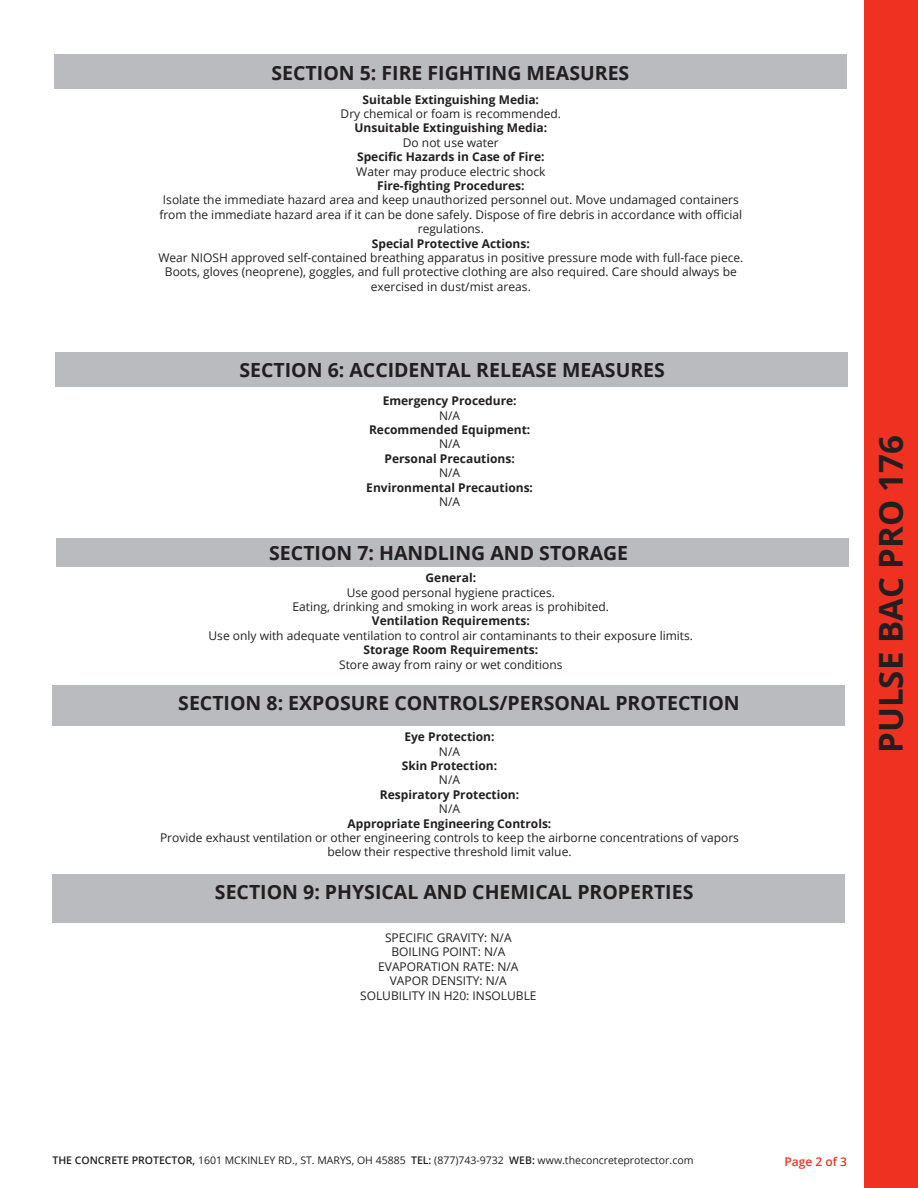
<style>
.page{position:relative;width:918px;height:1188px;background:#fff}
.page>*{position:absolute;margin:0;border:0;box-sizing:border-box;transform-origin:0 0}
.t1{font:700 33px "Open Sans";color:#231f20}
.t2{font:700 19.5px "Open Sans";color:#231f20}
.t3{font:12px "Open Sans";color:#231f20}
.t4{font:700 12px "Open Sans";color:#231f20}
.t5{font:600 12px "Open Sans";color:#ef3122}
.t6{font:10.5px "Open Sans";color:#231f20}
.s1{font-weight:600}
</style>
<div class="page">
<div style="left:864px;top:0;width:54px;height:1188px;background:#ef3122"></div>
<div style="left:55px;top:54px;width:792px;height:34px;background:#babbbe"></div>
<div style="left:56px;top:353px;width:792px;height:34px;background:#babbbe"></div>
<div style="left:56px;top:538px;width:792px;height:28px;background:#babbbe"></div>
<div style="left:52px;top:685px;width:792px;height:41px;background:#babbbe"></div>
<div style="left:52px;top:874px;width:792px;height:49px;background:#babbbe"></div>
<p class="t2" style="left:272px;top:59px;width:359px">SECTION 5: FIRE FIGHTING MEASURES</p>
<p class="t4" style="left:363px;top:91px;width:178px">Suitable Extinguishing Media:</p>
<p class="t3" style="left:341px;top:105px;width:222px">Dry chemical or foam is recommended.</p>
<p class="t4" style="left:354px;top:120px;width:194px">Unsuitable Extinguishing Media:</p>
<p class="t3" style="left:403px;top:134px;width:97px">Do not use water</p>
<p class="t4" style="left:357px;top:148px;width:189px">Specific Hazards in Case of Fire:</p>
<p class="t3" style="left:356px;top:163px;width:191px">Water may produce electric shock</p>
<p class="t4" style="left:377px;top:177px;width:149px">Fire-fighting Procedures:</p>
<p class="t3" style="left:163px;top:192px;width:577px">Isolate the immediate hazard area and keep unauthorized personnel out. Move undamaged containers</p>
<p class="t3" style="left:159px;top:206px;width:584px">from the immediate hazard area if it can be done safely. Dispose of fire debris in accordance with official</p>
<p class="t3" style="left:418px;top:221px;width:68px">regulations.</p>
<p class="t4" style="left:372px;top:235px;width:159px">Special Protective Actions:</p>
<p class="t3" style="left:158px;top:249px;width:587px">Wear NIOSH approved self-contained breathing apparatus in positive pressure mode with full-face piece.</p>
<p class="t3" style="left:165px;top:264px;width:573px">Boots, gloves (neoprene), goggles, and full protective clothing are also required. Care should always be</p>
<p class="t3" style="left:371px;top:278px;width:162px">exercised in dust/mist areas.</p>
<p class="t2" style="left:239px;top:356px;width:427px">SECTION 6: ACCIDENTAL RELEASE MEASURES</p>
<p class="t4" style="left:383px;top:392px;width:136px">Emergency Procedure:</p>
<p class="t3" style="left:439px;top:407px;width:23px">N/A</p>
<p class="t4" style="left:369px;top:421px;width:163px">Recommended Equipment:</p>
<p class="t3" style="left:439px;top:436px;width:23px">N/A</p>
<p class="t4" style="left:385px;top:450px;width:132px">Personal Precautions:</p>
<p class="t3" style="left:439px;top:465px;width:23px">N/A</p>
<p class="t4" style="left:366px;top:479px;width:168px">Environmental Precautions:</p>
<p class="t3" style="left:439px;top:493px;width:23px">N/A</p>
<p class="t2" style="left:269px;top:539px;width:360px">SECTION 7: HANDLING AND STORAGE</p>
<p class="t4" style="left:426px;top:569px;width:52px">General:</p>
<p class="t3" style="left:347px;top:584px;width:210px">Use good personal hygiene practices.</p>
<p class="t3" style="left:293px;top:598px;width:318px">Eating, drinking and smoking in work areas is prohibited.</p>
<p class="t4" style="left:372px;top:613px;width:159px">Ventilation Requirements:</p>
<p class="t3" style="left:209px;top:627px;width:486px">Use only with adequate ventilation to control air contaminants to their exposure limits.</p>
<p class="t4" style="left:363px;top:641px;width:176px">Storage Room Requirements:</p>
<p class="t3" style="left:339px;top:656px;width:225px">Store away from rainy or wet conditions</p>
<p class="t2" style="left:178px;top:690px;width:563px">SECTION 8: EXPOSURE CONTROLS/PERSONAL PROTECTION</p>
<p class="t4" style="left:404px;top:728px;width:92px">Eye Protection:</p>
<p class="t3" style="left:439px;top:743px;width:23px">N/A</p>
<p class="t4" style="left:402px;top:757px;width:97px">Skin Protection:</p>
<p class="t3" style="left:439px;top:772px;width:23px">N/A</p>
<p class="t4" style="left:380px;top:786px;width:141px">Respiratory Protection:</p>
<p class="t3" style="left:439px;top:801px;width:23px">N/A</p>
<p class="t4" style="left:348px;top:815px;width:205px">Appropriate Engineering Controls:</p>
<p class="t3" style="left:160px;top:829px;width:580px">Provide exhaust ventilation or other engineering controls to keep the airborne concentrations of vapors</p>
<p class="t3" style="left:327px;top:844px;width:246px">below their respective threshold limit value.</p>
<p class="t2" style="left:215px;top:878px;width:480px">SECTION 9: PHYSICAL AND CHEMICAL PROPERTIES</p>
<p class="t3" style="left:385px;top:929px;width:128px">SPECIFIC GRAVITY: N/A</p>
<p class="t3" style="left:391px;top:944px;width:115px">BOILING POINT: N/A</p>
<p class="t3" style="left:378px;top:958px;width:142px">EVAPORATION RATE: N/A</p>
<p class="t3" style="left:390px;top:973px;width:118px">VAPOR DENSITY: N/A</p>
<p class="t3" style="left:360px;top:987px;width:178px">SOLUBILITY IN H20: INSOLUBLE</p>
<p class="t1" style="left:867px;top:753px;width:319px;rotate:-90deg">PULSE BAC PRO 176</p>
<p class="t6" style="left:52px;top:1153px;width:643px"><span class="s1">THE CONCRETE PROTECTOR,</span> 1601 MCKINLEY RD., ST. MARYS, OH 45885 <span class="s1">TEL:</span> (877)743-9732 <span class="s1">WEB:</span> www.theconcreteprotector.com</p>
<p class="t5" style="left:784px;top:1153px;width:64px">Page 2 of 3</p>
</div>
